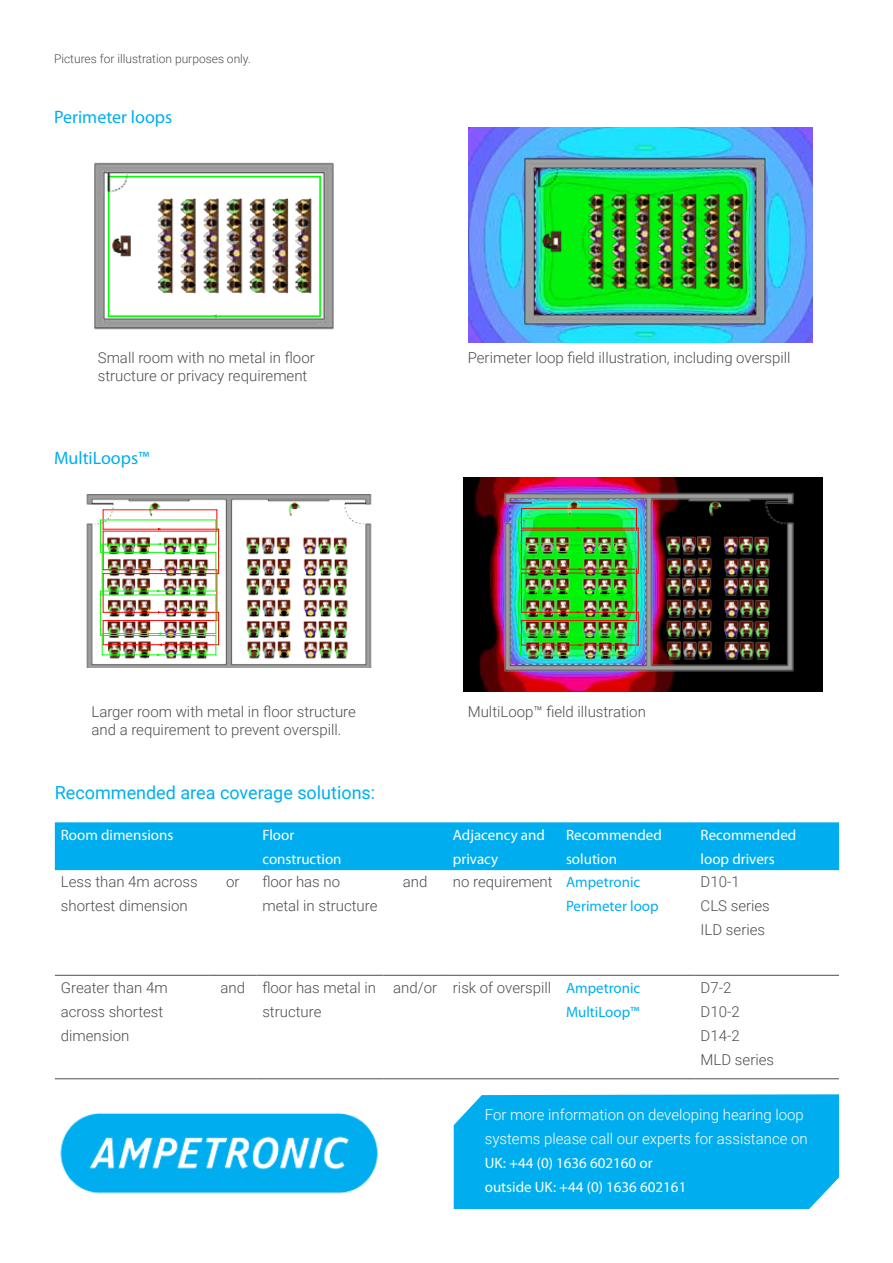
<style>
.page{position:relative;width:893px;height:1263px;background:#fff}
.page>*{position:absolute;margin:0;border:0;box-sizing:border-box;transform-origin:0 0}
.t1{font:18px "Roboto";color:#00aeef}
.t2{font:18px "Myriad Pro";color:#00aeef}
.t3{font:300 15px/24px "Roboto";color:#4d4d4f}
.t4{font:15px/24px "Myriad Pro";color:#fff}
.t5{font:300 15px/24px "Roboto";color:#fff}
.t6{font:15px "Myriad Pro";color:#00aeef}
.t7{font:300 12px "Roboto";color:#4d4d4f}
.s1{font-family:"Myriad Pro";font-weight:400;color:#00aeef}
</style>
<div class="page">
<div style="left:553px;top:478px;width:269px;height:214px;background:#000"></div>
<img style="left:463px;top:478px;width:214px;height:214px">
<img style="left:500px;top:481px;width:294px;height:195px">
<img style="left:518px;top:508px;width:121px;height:148px">
<img style="left:86px;top:494px;width:286px;height:173px">
<img style="left:100px;top:509px;width:119px;height:147px">
<img style="left:94px;top:162px;width:240px;height:168px">
<img style="left:469px;top:127px;width:343px;height:215px">
<img style="left:511px;top:139px;width:273px;height:203px">
<div style="left:55px;top:822px;width:784px;height:48px;background:#00aeef"></div>
<hr style="left:55px;top:975px;width:154px;height:1px;background:#4d4d4f">
<hr style="left:209px;top:975px;width:47px;height:1px;background:#4d4d4f">
<hr style="left:256px;top:975px;width:128px;height:1px;background:#4d4d4f">
<hr style="left:384px;top:975px;width:63px;height:1px;background:#4d4d4f">
<hr style="left:447px;top:975px;width:113px;height:1px;background:#4d4d4f">
<hr style="left:560px;top:975px;width:135px;height:1px;background:#4d4d4f">
<hr style="left:695px;top:975px;width:144px;height:1px;background:#4d4d4f">
<hr style="left:55px;top:1078px;width:154px;height:1px;background:#4d4d4f">
<hr style="left:209px;top:1078px;width:47px;height:1px;background:#4d4d4f">
<hr style="left:256px;top:1078px;width:128px;height:1px;background:#4d4d4f">
<hr style="left:384px;top:1078px;width:63px;height:1px;background:#4d4d4f">
<hr style="left:447px;top:1078px;width:113px;height:1px;background:#4d4d4f">
<hr style="left:560px;top:1078px;width:135px;height:1px;background:#4d4d4f">
<hr style="left:695px;top:1078px;width:144px;height:1px;background:#4d4d4f">
<div style="left:454px;top:1094px;width:385px;height:115px;background:#00aeef"></div>
<img style="left:60px;top:1112px;width:318px;height:82px">
<p class="t7" style="left:54px;top:50px;width:198px">Pictures for illustration purposes only.</p>
<p class="t2" style="left:54px;top:106px;width:120px">Perimeter loops</p>
<p class="t3" style="left:98px;top:345px;width:219px">Small room with no metal in floor</p>
<p class="t3" style="left:468px;top:345px;width:324px">Perimeter loop field illustration, including overspill</p>
<p class="t3" style="left:98px;top:363px;width:211px">structure or privacy requirement</p>
<p class="t2" style="left:54px;top:447px;width:97px">MultiLoops™</p>
<p class="t3" style="left:91px;top:702px;width:266px;line-height:18px">Larger room with metal in floor structure and a requirement to prevent overspill.</p>
<p class="t1" style="left:55px;top:780px;width:322px">Recommended area coverage solutions:</p>
<p class="t3" style="left:468px;top:699px;width:180px">MultiLoop™ field illustration</p>
<p class="t4" style="left:61px;top:822px;width:114px">Room dimensions</p>
<p class="t4" style="left:262px;top:822px;width:81px">Floor construction</p>
<p class="t4" style="left:453px;top:822px;width:94px">Adjacency and privacy</p>
<p class="t4" style="left:566px;top:822px;width:97px">Recommended solution</p>
<p class="t4" style="left:701px;top:822px;width:97px">Recommended loop drivers</p>
<p class="t3" style="left:61px;top:869px;width:138px">Less than 4m across shortest dimension</p>
<p class="t3" style="left:226px;top:869px;width:15px">or</p>
<p class="t3" style="left:262px;top:869px;width:117px">floor has no metal in structure</p>
<p class="t3" style="left:403px;top:869px;width:26px">and</p>
<p class="t3" style="left:453px;top:869px;width:189px">no requirement <span class="s1">Ampetronic</span></p>
<p class="t3" style="left:701px;top:869px;width:71px">D10-1<br>CLS series<br>ILD series</p>
<p class="t6" style="left:566px;top:897px;width:94px">Perimeter loop</p>
<p class="t3" style="left:61px;top:975px;width:108px">Greater than 4m across shortest dimension</p>
<p class="t3" style="left:262px;top:975px;width:115px;text-indent:-42px">and floor has metal in structure</p>
<p class="t3" style="left:393px;top:975px;width:248px">and/or risk of overspill <span class="s1">Ampetronic</span></p>
<p class="t6" style="left:566px;top:1002px;width:75px">MultiLoop™</p>
<p class="t3" style="left:701px;top:975px;width:75px">D7-2<br>D10-2<br>D14-2<br>MLD series</p>
<p class="t5" style="left:485px;top:1102px;width:324px">For more information on developing hearing loop systems please call our experts for assistance on</p>
<p class="t4" style="left:485px;top:1151px;width:203px">UK: +44 (0) 1636 602160 or outside UK: +44 (0) 1636 602161</p>
</div>
